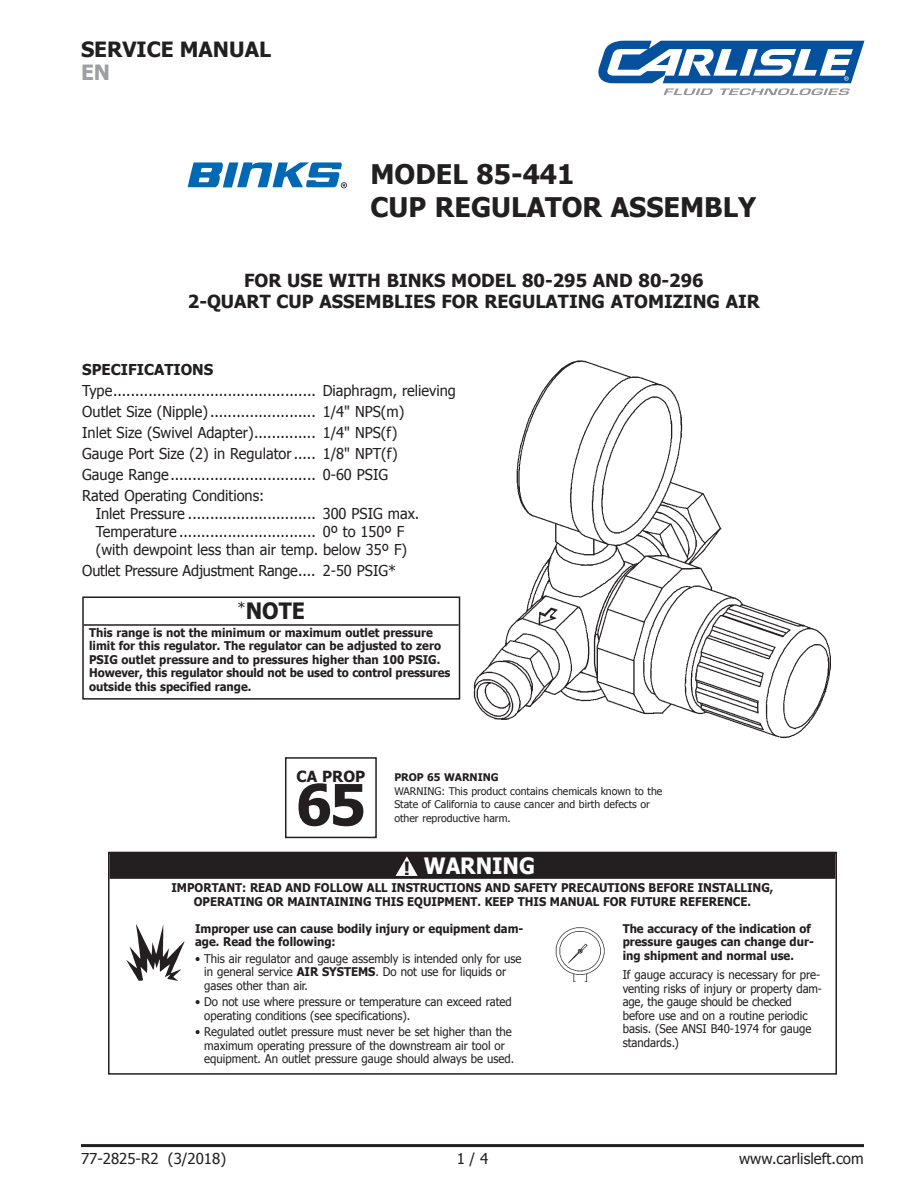
<style>
.page{position:relative;width:918px;height:1188px;background:#fff}
.page>*{position:absolute;margin:0;border:0;box-sizing:border-box;transform-origin:0 0}
.t1{font:700 56.85px "Tahoma";color:#231f20}
.t2{font:700 27px/32.4px "Tahoma";color:#231f20}
.t3{font:700 22.5px "Tahoma";color:#fff;scale:.95 1}
.t4{font:700 22.5px "Tahoma";color:#231f20;scale:.95 1}
.t5{font:700 21px "Tahoma";color:#231f20}
.t6{font:700 21px "Tahoma";color:#9d9fa2}
.t7{font:700 18.3px "Tahoma";color:#231f20}
.t8{font:700 18px/21px "Tahoma";color:#231f20;text-align:center}
.t9{font:700 15.3px "Tahoma";color:#231f20}
.t10{font:15px/18px "Tahoma";color:#231f20}
.t11{font:700 15px "Tahoma";color:#231f20}
.t12{font:700 12px/13.5px "Tahoma";color:#231f20;scale:.95 1}
.t13{font:12px/13.5px "Tahoma";color:#231f20;scale:.95 1}
.t14{font:10.5px/13.5px "Tahoma";color:#231f20}
.t15{font:700 10.5px "Tahoma";color:#231f20}
.s1{font-weight:700}
</style>
<div class="page">
<img style="left:473px;top:360px;width:358px;height:378px">
<div style="left:110px;top:852px;width:726px;height:27px;background:#231f20"></div>
<div style="left:108px;top:852px;width:729px;height:223px;border:2px solid #231f20"></div>
<img style="left:126px;top:924px;width:59px;height:57px">
<img style="left:555px;top:927px;width:50px;height:55px">
<svg style="left:396px;top:856px;width:22px;height:20px"></svg>
<div style="left:285px;top:757px;width:92px;height:81px;border:2px solid #231f20"></div>
<hr style="left:84px;top:624px;width:375px;height:2px;background:#231f20">
<div style="left:82px;top:596px;width:378px;height:104px;border:2px solid #231f20"></div>
<svg style="left:188px;top:162px;width:159px;height:26px"></svg>
<hr style="left:81px;top:1144px;width:783px;height:3px;background:#231f20">
<svg style="left:598px;top:40px;width:266px;height:55px"></svg>
<p class="t5" style="left:81px;top:34px;width:192px">SERVICE MANUAL</p>
<p class="t6" style="left:81px;top:57px;width:31px">EN</p>
<p class="t2" style="left:371px;top:157px;width:387px">MODEL 85-441<br>CUP REGULATOR ASSEMBLY</p>
<p class="t8" style="left:188px;top:269px;width:573px">FOR USE WITH BINKS MODEL 80-295 AND 80-296<br>2-QUART CUP ASSEMBLIES FOR REGULATING ATOMIZING AIR</p>
<p class="t11" style="left:82px;top:359px;width:133px">SPECIFICATIONS</p>
<p class="t10" style="left:82px;top:381px;width:375px">Type.............................................. Diaphragm, relieving</p>
<p class="t10" style="left:82px;top:402px;width:323px">Outlet Size (Nipple)........................ 1/4" NPS(m)</p>
<p class="t10" style="left:82px;top:423px;width:317px">Inlet Size (Swivel Adapter).............. 1/4" NPS(f)</p>
<p class="t10" style="left:82px;top:444px;width:317px">Gauge Port Size (2) in Regulator..... 1/8" NPT(f)</p>
<p class="t10" style="left:82px;top:465px;width:307px">Gauge Range................................. 0-60 PSIG</p>
<p class="t10" style="left:96px;top:486px;width:325px;text-indent:-14px">Rated Operating Conditions:<br>Inlet Pressure ............................. 300 PSIG max.<br>Temperature ............................... 0º to 150º F (with dewpoint less than air temp. below 35º F)</p>
<p class="t10" style="left:82px;top:561px;width:315px">Outlet Pressure Adjustment Range.... 2-50 PSIG*</p>
<p class="t4" style="left:238px;top:595px;width:72px"><sup>*</sup>NOTE</p>
<p class="t12" style="left:89px;top:625px;width:382px">This range is not the minimum or maximum outlet pressure limit for this regulator. The regulator can be adjusted to zero PSIG outlet pressure and to pressures higher than 100 PSIG.<br>However, this regulator should not be used to control pressures outside this specified range.</p>
<p class="t9" style="left:297px;top:765px;width:70px">CA PROP</p>
<p class="t1" style="left:296px;top:765px;width:72px">65</p>
<p class="t15" style="left:394px;top:770px;width:106px">PROP 65 WARNING</p>
<p class="t14" style="left:394px;top:784px;width:270px">WARNING: This product contains chemicals known to the<br>State of California to cause cancer and birth defects or other reproductive harm.</p>
<p class="t3" style="left:424px;top:850px;width:119px">WARNING</p>
<p class="t12" style="left:171px;top:880px;width:635px;text-align:center">IMPORTANT: READ AND FOLLOW ALL INSTRUCTIONS AND SAFETY PRECAUTIONS BEFORE INSTALLING,<br>OPERATING OR MAINTAINING THIS EQUIPMENT. KEEP THIS MANUAL FOR FUTURE REFERENCE.</p>
<p class="t12" style="left:195px;top:921px;width:347px">Improper use can cause bodily injury or equipment dam&shy;age. Read the following:</p>
<p class="t13" style="left:204px;top:951px;width:336px;text-indent:-9px">• This air regulator and gauge assembly is intended only for use in general service <span class="s1">AIR SYSTEMS</span>. Do not use for liquids or gases other than air.</p>
<p class="t13" style="left:204px;top:995px;width:325px;text-indent:-9px">• Do not use where pressure or temperature can exceed rated operating conditions (see specifications).</p>
<p class="t13" style="left:204px;top:1025px;width:328px;text-indent:-9px">• Regulated outlet pressure must never be set higher than the maximum operating pressure of the downstream air tool or equipment. An outlet pressure gauge should always be used.</p>
<p class="t7" style="left:404px;top:855px;width:8px">!</p>
<p class="t12" style="left:623px;top:921px;width:203px">The accuracy of the indication of pressure gauges can change dur&shy;ing shipment and normal use.</p>
<p class="t13" style="left:623px;top:968px;width:211px">If gauge accuracy is necessary for pre&shy;venting risks of injury or property dam&shy;age, the gauge should be checked before use and on a routine periodic basis. (See ANSI B40-1974 for gauge standards.)</p>
<p class="t10" style="left:81px;top:1149px;width:147px">77-2825-R2 (3/2018)</p>
<p class="t10" style="left:457px;top:1149px;width:33px">1 / 4</p>
<p class="t10" style="left:739px;top:1149px;width:126px">www.carlisleft.com</p>
</div>
